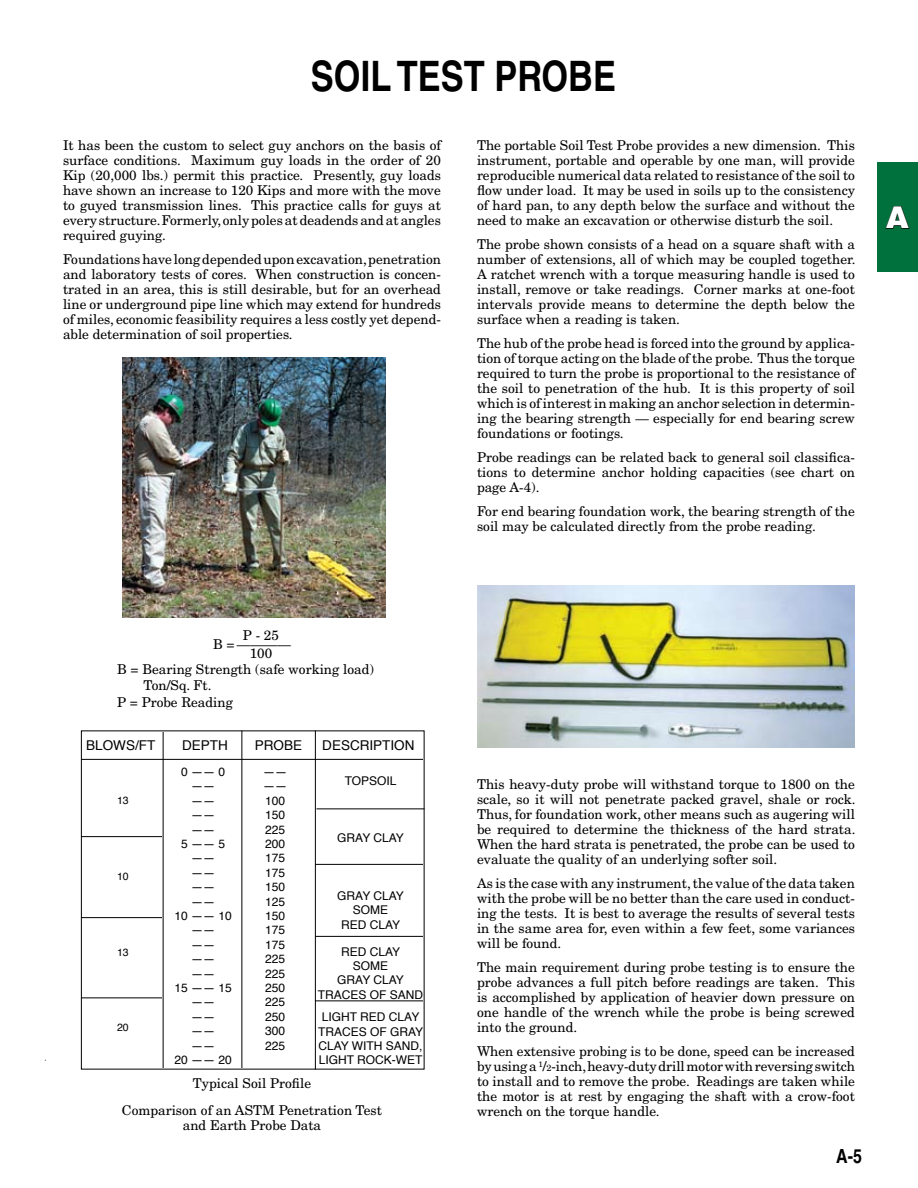
<style>
.page{position:relative;width:918px;height:1188px;background:#fff}
.page>*{position:absolute;margin:0;border:0;box-sizing:border-box;transform-origin:0 0}
.t1{font:700 condensed 42px "Helvetica";color:#000}
.t2{font:900 30px "Helvetica";color:#fff}
.t3{font:700 condensed 19.5px "Helvetica";color:#000}
.t4{font:13.5px/15px "New Century Schlbk";color:#000;text-align:justify}
.t5{font:13.5px "Helvetica";color:#000}
.t6{font:12px/14.4px "Helvetica";color:#000;text-align:center}
.t7{font:10.5px "Helvetica";color:#000}
.s1{font-size:9px}
</style>
<div class="page">
<div style="left:878px;top:162px;width:40px;height:110px;background:#00703c"></div>
<svg style="left:885px;top:206px;width:25px;height:23px"></svg>
<img style="left:477px;top:586px;width:378px;height:162px">
<img style="left:122px;top:358px;width:264px;height:260px">
<hr style="left:81px;top:759px;width:342px;height:1px;background:#000">
<hr style="left:163px;top:732px;width:1px;height:336px;background:#000">
<hr style="left:242px;top:730px;width:1px;height:338px;background:#000">
<hr style="left:315px;top:730px;width:1px;height:340px;background:#000">
<hr style="left:81px;top:836px;width:81px;height:1px;background:#000">
<hr style="left:81px;top:917px;width:81px;height:1px;background:#000">
<hr style="left:81px;top:998px;width:81px;height:1px;background:#000">
<hr style="left:316px;top:808px;width:108px;height:1px;background:#000">
<hr style="left:315px;top:864px;width:108px;height:1px;background:#000">
<hr style="left:315px;top:936px;width:108px;height:1px;background:#000">
<hr style="left:315px;top:1000px;width:108px;height:1px;background:#000">
<h1 class="t1" style="left:311px;top:51px;width:307px">SOIL TEST PROBE</h1>
<p class="t4" style="left:63px;top:138px;width:380px">It has been the custom to select guy anchors on the basis of surface conditions. Maximum guy loads in the order of 20<br>Kip (20,000 lbs.) permit this practice. Presently, guy loads have shown an increase to 120 Kips and more with the move to guyed transmission lines. This practice calls for guys at every structure. Formerly, only poles at deadends and at angles required guying.</p>
<p class="t4" style="left:63px;top:252px;width:380px">Foundations have long depended upon excavation, penetration and laboratory tests of cores. When construction is concen&shy;trated in an area, this is still desirable, but for an overhead line or underground pipe line which may extend for hundreds of miles, economic feasibility requires a less costly yet depend&shy;able determination of soil properties.</p>
<p class="t4" style="left:477px;top:138px;width:379px">The portable Soil Test Probe provides a new dimension. This instrument, portable and operable by one man, will provide reproducible numerical data related to resistance of the soil to flow under load. It may be used in soils up to the consistency of hard pan, to any depth below the surface and without the need to make an excavation or otherwise disturb the soil.</p>
<p class="t4" style="left:477px;top:237px;width:380px">The probe shown consists of a head on a square shaft with a number of extensions, all of which may be coupled together.<br>A ratchet wrench with a torque measuring handle is used to install, remove or take readings. Corner marks at one-foot intervals provide means to determine the depth below the surface when a reading is taken.</p>
<p class="t4" style="left:477px;top:336px;width:380px">The hub of the probe head is forced into the ground by applica&shy;tion of torque acting on the blade of the probe. Thus the torque required to turn the probe is proportional to the resistance of the soil to penetration of the hub. It is this property of soil which is of interest in making an anchor selection in determin&shy;ing the bearing strength — especially for end bearing screw foundations or footings.</p>
<p class="t4" style="left:477px;top:450px;width:380px">Probe readings can be related back to general soil classifica&shy;tions to determine anchor holding capacities (see chart on page A-4).</p>
<p class="t4" style="left:477px;top:504px;width:379px">For end bearing foundation work, the bearing strength of the soil may be calculated directly from the probe reading.</p>
<h2 class="t2" style="left:886px;top:198px;width:25px">A</h2>
<p class="t4" style="left:243px;top:626px;width:38px;line-height:18px;text-align:center">P - 25<br>100</p>
<p class="t4" style="left:117px;top:632px;width:258px;line-height:25.2px;text-indent:96px">B = ————<br>B = Bearing Strength (safe working load)</p>
<p class="t4" style="left:117px;top:677px;width:117px;line-height:16.2px;text-align:center">Ton/Sq. Ft.<br>P = Probe Reading</p>
<p class="t5" style="left:86px;top:735px;width:71px">BLOWS/FT</p>
<p class="t5" style="left:182px;top:735px;width:47px">DEPTH</p>
<p class="t5" style="left:255px;top:735px;width:49px">PROBE</p>
<p class="t5" style="left:322px;top:735px;width:94px">DESCRIPTION</p>
<p class="t6" style="left:175px;top:765px;width:59px">0 —— 0 ——<br>——<br>——<br>——<br>5 —— 5 ——<br>——<br>——<br>——<br>10 —— 10 ——<br>——<br>——<br>——<br>15 —— 15 ——<br>——<br>——<br>——<br>20 —— 20</p>
<p class="t6" style="left:263px;top:765px;width:25px;text-align:left">—— ——<br>100<br>150<br>225<br>200<br>175<br>175<br>150<br>125<br>150<br>175<br>175<br>225<br>225<br>250<br>225<br>250<br>300<br>225</p>
<p class="t6" style="left:345px;top:773px;width:53px">TOPSOIL</p>
<p class="t4" style="left:477px;top:777px;width:380px">This heavy-duty probe will withstand torque to 1800 on the scale, so it will not penetrate packed gravel, shale or rock.<br>Thus, for foundation work, other means such as augering will be required to determine the thickness of the hard strata.<br>When the hard strata is penetrated, the probe can be used to evaluate the quality of an underlying softer soil.</p>
<p class="t4" style="left:477px;top:876px;width:380px">As is the case with any instrument, the value of the data taken with the probe will be no better than the care used in conduct&shy;ing the tests. It is best to average the results of several tests in the same area for, even within a few feet, some variances will be found.</p>
<p class="t4" style="left:477px;top:960px;width:380px">The main requirement during probe testing is to ensure the probe advances a full pitch before readings are taken. This is accomplished by application of heavier down pressure on one handle of the wrench while the probe is being screwed into the ground.</p>
<p class="t4" style="left:477px;top:1044px;width:380px">When extensive probing is to be done, speed can be increased by using a <sup>1</sup>/<span class="s1">2</span>-inch, heavy-duty drill motor with reversing switch to install and to remove the probe. Readings are taken while the motor is at rest by engaging the shaft with a crow-foot</p>
<p class="t7" style="left:117px;top:793px;width:13px">13</p>
<p class="t6" style="left:337px;top:831px;width:68px">GRAY CLAY</p>
<p class="t7" style="left:117px;top:868px;width:13px">10</p>
<p class="t6" style="left:337px;top:889px;width:68px">GRAY CLAY<br>SOME<br>RED CLAY</p>
<p class="t6" style="left:318px;top:944px;width:107px">RED CLAY<br>SOME<br>GRAY CLAY<br>TRACES OF SAND</p>
<p class="t6" style="left:318px;top:1010px;width:107px">LIGHT RED CLAY<br>TRACES OF GRAY<br>CLAY WITH SAND,<br>LIGHT ROCK-WET</p>
<p class="t7" style="left:117px;top:944px;width:13px">13</p>
<p class="t7" style="left:117px;top:1019px;width:13px">20</p>
<p class="t4" style="left:193px;top:1075px;width:120px">Typical Soil Profile</p>
<p class="t4" style="left:122px;top:1102px;width:262px">Comparison of an ASTM Penetration Test</p>
<p class="t4" style="left:477px;top:1104px;width:184px">wrench on the torque handle.</p>
<p class="t4" style="left:183px;top:1117px;width:140px">and Earth Probe Data</p>
<h3 class="t3" style="left:836px;top:1144px;width:27px">A-5</h3>
</div>
